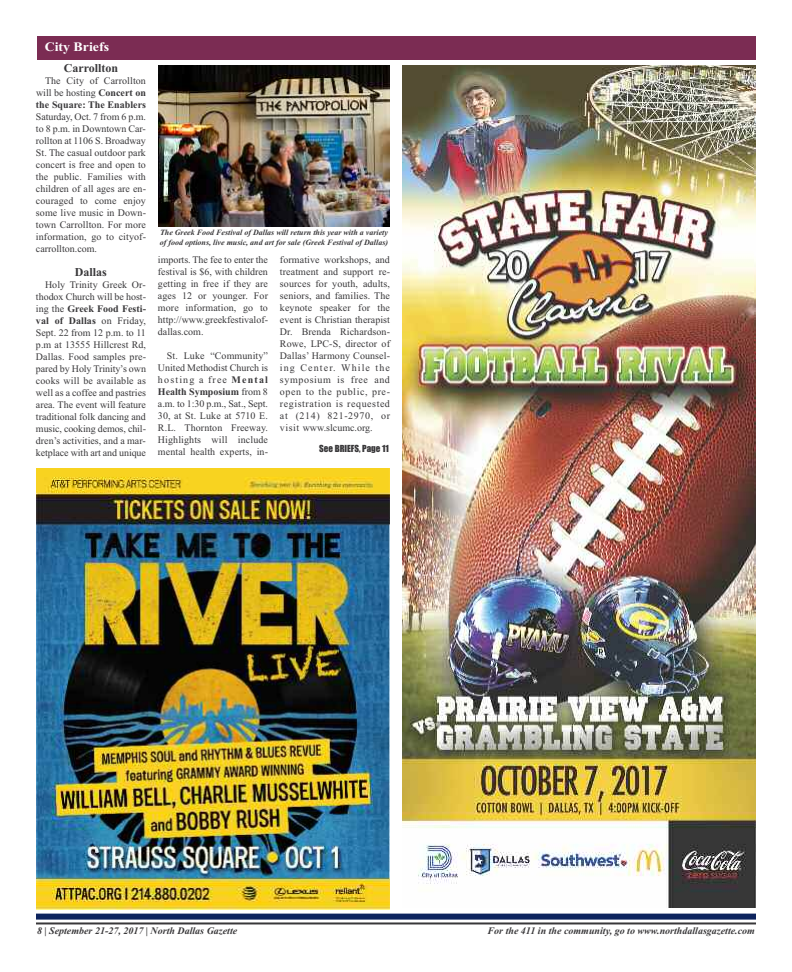
<style>
.page{position:relative;width:792px;height:972px;background:#fff}
.page>*{position:absolute;margin:0;border:0;box-sizing:border-box;transform-origin:0 0}
.t1{font:700 13px "Times New Roman";color:#fff;scale:1.07 1}
.t2{font:700 12px "Times New Roman";color:#39383a}
.t3{font:10px/12px "Times New Roman";letter-spacing:.01em;color:#39383a;text-align:justify}
.t4{font:italic 700 10px "Times New Roman";color:#39383a}
.t5{font:9px "Impact";color:#39383a}
.t6{font:italic 700 8px/9.6px "Times New Roman";color:#39383a}
.s1{font-weight:700}
</style>
<div class="page">
<div style="left:37px;top:36px;width:719px;height:24px;background:#7b2c53"></div>
<hr style="left:36px;top:922px;width:720px;height:2px;background:#39383a">
<div style="left:36px;top:914px;width:720px;height:6px;background:#0d245e"></div>
<img style="left:402px;top:65px;width:354px;height:842px">
<img style="left:37px;top:468px;width:352px;height:441px">
<img style="left:158px;top:66px;width:232px;height:160px">
<h1 class="t1" style="left:45px;top:39px;width:62px">City Briefs</h1>
<p class="t2" style="left:64px;top:61px;width:56px">Carrollton</p>
<p class="t3" style="left:36px;top:75px;width:111px;text-indent:9px">The City of Carrollton will be hosting <span class="s1">Concert on the Square: The Enablers</span></p>
<p class="t3" style="left:36px;top:111px;width:112px">Saturday, Oct. 7 from 6 p.m. to 8 p.m. in Downtown Car&shy;rollton at 1106 S. Broadway St. The casual outdoor park concert is free and open to the public. Families with children of all ages are en&shy;couraged to come enjoy some live music in Down&shy;town Carrollton. For more information, go to cityof&shy;carrollton.com.</p>
<p class="t2" style="left:75px;top:265px;width:34px">Dallas</p>
<p class="t3" style="left:36px;top:279px;width:112px;text-indent:9px">Holy Trinity Greek Or&shy;thodox Church will be host&shy;ing the <span class="s1">Greek Food Festi&shy;val of Dallas</span> on Friday, Sept. 22 from 12 p.m. to 11 p.m at 13555 Hillcrest Rd, Dallas. Food samples pre&shy;pared by Holy Trinity’s own cooks will be available as well as a coffee and pastries area. The event will feature traditional folk dancing and music, cooking demos, chil&shy;dren’s activities, and a mar&shy;ketplace with art and unique</p>
<p class="t6" style="left:160px;top:228px;width:230px">The Greek Food Festival of Dallas will return this year with a variety of food options, live music, and art for sale (Greek Festival of Dallas)</p>
<p class="t3" style="left:158px;top:253px;width:112px">imports. The fee to enter the festival is $6, with children getting in free if they are ages 12 or younger. For more information, go to http://www.greekfestivalof&shy;dallas.com.</p>
<p class="t3" style="left:158px;top:349px;width:112px;text-indent:9px">St. Luke “Community” United Methodist Church is hosting a free <span class="s1">Mental Health Symposium</span> from 8 a.m. to 1:30 p.m., Sat., Sept.<br>30, at St. Luke at 5710 E.<br>R.L. Thornton Freeway.<br>Highlights will include mental health experts, in-</p>
<p class="t3" style="left:280px;top:253px;width:112px">formative workshops, and treatment and support re&shy;sources for youth, adults, seniors, and families. The keynote speaker for the event is Christian therapist Dr. Brenda Richardson-Rowe, LPC-S, director of Dallas’ Harmony Counsel&shy;ing Center. While the symposium is free and open to the public, pre&shy;registration is requested at (214) 821-2970, or visit www.slcumc.org.</p>
<p class="t5" style="left:319px;top:444px;width:71px">See BRIEFS, Page 11</p>
<p class="t4" style="left:37px;top:925px;width:202px">8 | September 21-27, 2017 | North Dallas Gazette</p>
<p class="t4" style="left:488px;top:925px;width:269px">For the 411 in the community, go to www.northdallasgazette.com</p>
</div>
